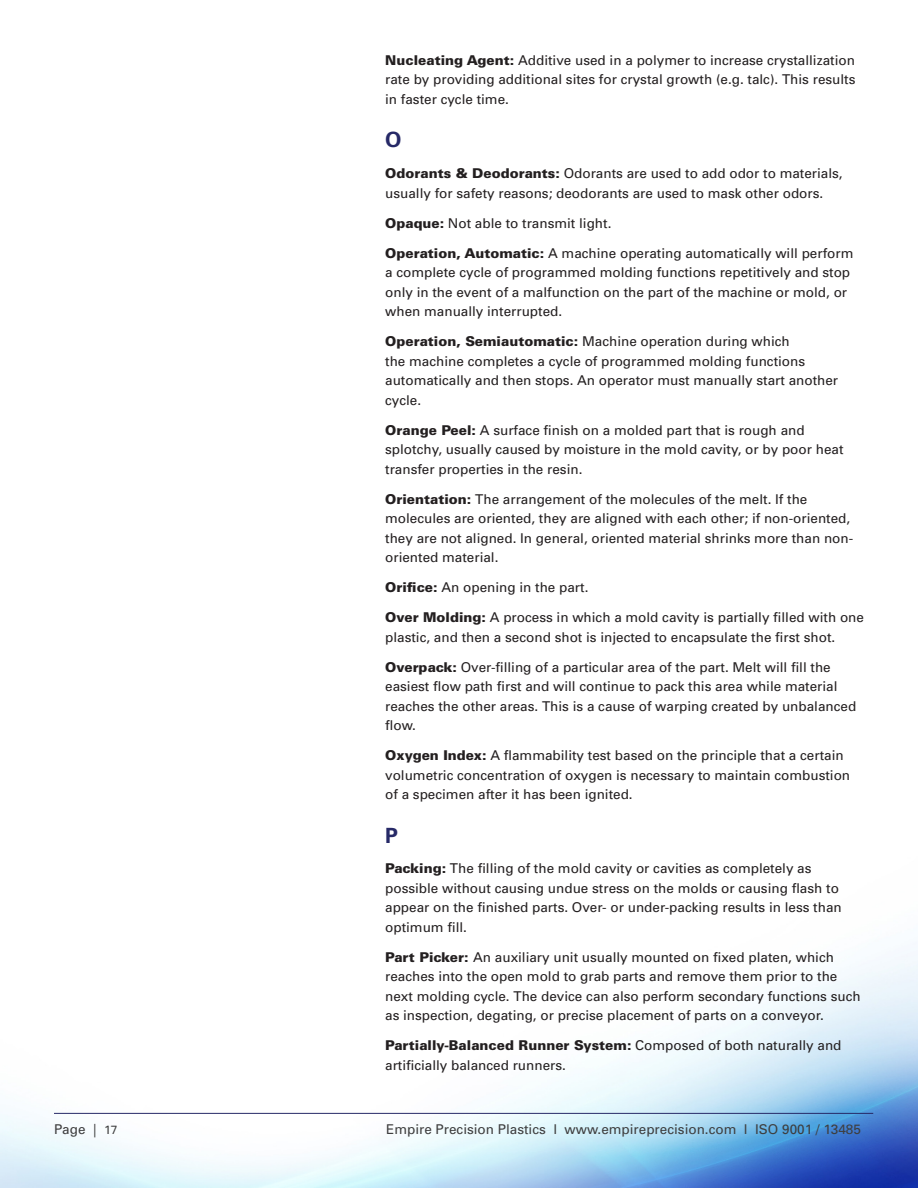
<style>
.page{position:relative;width:918px;height:1188px;background:#fff}
.page>*{position:absolute;margin:0;border:0;box-sizing:border-box;transform-origin:0 0}
.Paragraph_Style_1{font:700 21px "Univers";color:#262967}
.t1{font:13.5px/19.5px "Univers";color:#231f20}
.t2{font:13.5px "Univers";color:#3e3e3f}
.s1{font-weight:900}
.s2{font-size:12px}
</style>
<div class="page">
<img style="left:0;top:953px;width:918px;height:235px">
<hr style="left:54px;top:1113px;width:819px;height:1px;background:#262967">
<p class="t1" style="left:385px;top:50px;width:472px;text-align:justify"><span class="s1">Nucleating Agent:</span> Additive used in a polymer to increase crystallization rate by providing additional sites for crystal growth (e.g. talc). This results in faster cycle time.</p>
<p class="Paragraph_Style_1" style="left:385px;top:127px;width:18px">O</p>
<p class="t1" style="left:385px;top:164px;width:459px"><span class="s1">Odorants &amp; Deodorants:</span> Odorants are used to add odor to materials, usually for safety reasons; deodorants are used to mask other odors.</p>
<p class="t1" style="left:385px;top:213px;width:228px"><span class="s1">Opaque:</span> Not able to transmit light.</p>
<p class="t1" style="left:385px;top:243px;width:470px"><span class="s1">Operation, Automatic:</span> A machine operating automatically will perform a complete cycle of programmed molding functions repetitively and stop only in the event of a malfunction on the part of the machine or mold, or when manually interrupted.</p>
<p class="t1" style="left:385px;top:332px;width:455px"><span class="s1">Operation, Semiautomatic:</span> Machine operation during which<br>the machine completes a cycle of programmed molding functions automatically and then stops. An operator must manually start another cycle.</p>
<p class="t1" style="left:385px;top:420px;width:460px"><span class="s1">Orange Peel:</span> A surface finish on a molded part that is rough and splotchy, usually caused by moisture in the mold cavity, or by poor heat transfer properties in the resin.</p>
<p class="t1" style="left:385px;top:489px;width:470px"><span class="s1">Orientation:</span> The arrangement of the molecules of the melt. If the molecules are oriented, they are aligned with each other; if non-oriented, they are not aligned. In general, oriented material shrinks more than non&shy;oriented material.</p>
<p class="t1" style="left:385px;top:578px;width:205px"><span class="s1">Orifice:</span> An opening in the part.</p>
<p class="t1" style="left:385px;top:608px;width:480px"><span class="s1">Over Molding:</span> A process in which a mold cavity is partially filled with one plastic, and then a second shot is injected to encapsulate the first shot.</p>
<p class="t1" style="left:385px;top:657px;width:473px"><span class="s1">Overpack:</span> Over-filling of a particular area of the part. Melt will fill the easiest flow path first and will continue to pack this area while material reaches the other areas. This is a cause of warping created by unbalanced flow.</p>
<p class="t1" style="left:385px;top:746px;width:467px"><span class="s1">Oxygen Index:</span> A flammability test based on the principle that a certain volumetric concentration of oxygen is necessary to maintain combustion of a specimen after it has been ignited.</p>
<p class="Paragraph_Style_1" style="left:385px;top:822px;width:14px">P</p>
<p class="t1" style="left:385px;top:859px;width:458px"><span class="s1">Packing:</span> The filling of the mold cavity or cavities as completely as possible without causing undue stress on the molds or causing flash to appear on the finished parts. Over- or under-packing results in less than optimum fill.</p>
<p class="t1" style="left:385px;top:947px;width:477px"><span class="s1">Part Picker:</span> An auxiliary unit usually mounted on fixed platen, which reaches into the open mold to grab parts and remove them prior to the next molding cycle. The device can also perform secondary functions such as inspection, degating, or precise placement of parts on a conveyor.</p>
<p class="t1" style="left:385px;top:1036px;width:458px"><span class="s1">Partially-Balanced Runner System:</span> Composed of both naturally and artificially balanced runners.</p>
<p class="t2" style="left:54px;top:1121px;width:65px">Page | <span class="s2">17</span></p>
<p class="t2" style="left:386px;top:1121px;width:476px">Empire Precision Plastics l www.empireprecision.com l ISO 9001 / 13485</p>
</div>
